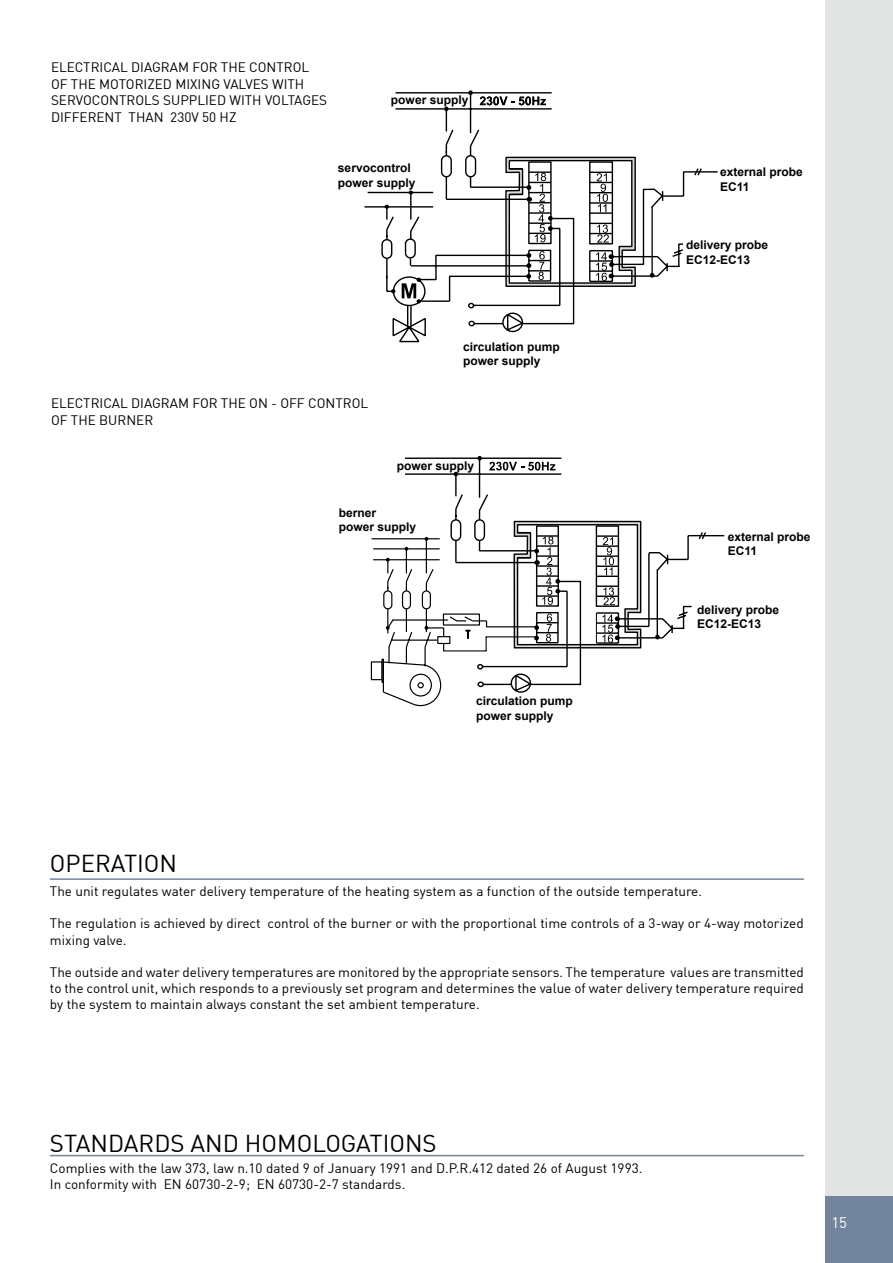
<style>
.page{position:relative;width:893px;height:1263px;background:#fff}
.page>*{position:absolute;margin:0;border:0;box-sizing:border-box;transform-origin:0 0}
.t1{font:24px "DIN";color:#000}
.t2{font:15px "DIN";color:#fff}
.t3{font:13.5px/16.2px "DIN";color:#000}
.t4{font:700 12px/14.4px "Arial";color:#000}
</style>
<div class="page">
<div style="left:825px;top:0;width:68px;height:1263px;background:#e3e4e4"></div>
<div style="left:825px;top:1196px;width:68px;height:67px;background:#72859d"></div>
<hr style="left:685px;top:171px;width:33px;height:2px;background:#000">
<svg style="left:364px;top:90px;width:339px;height:253px"></svg>
<hr style="left:690px;top:535px;width:34px;height:1px;background:#000">
<svg style="left:370px;top:456px;width:337px;height:251px"></svg>
<hr style="left:50px;top:878px;width:754px;height:2px;background:#72859d">
<hr style="left:50px;top:1155px;width:754px;height:1px;background:#72859d">
<p class="t3" style="left:51px;top:59px;width:260px">ELECTRICAL D IAGRAM FOR THE CONTROL of the</p>
<p class="t3" style="left:99px;top:76px;width:9px">motori</p>
<p class="t3" style="left:147px;top:76px;width:85px">zed mixING valves</p>
<p class="t3" style="left:272px;top:76px;width:19px">with</p>
<p class="t3" style="left:51px;top:92px;width:10px">servoco</p>
<p class="t3" style="left:109px;top:92px;width:19px">ntrols</p>
<p class="t3" style="left:163px;top:92px;width:9px">supplie</p>
<p class="t3" style="left:217px;top:92px;width:31px">d with</p>
<p class="t3" style="left:265px;top:92px;width:9px">volta</p>
<p class="t3" style="left:302px;top:92px;width:17px">ges</p>
<p class="t3" style="left:51px;top:109px;width:18px">differe</p>
<p class="t3" style="left:105px;top:109px;width:34px">nt tha</p>
<p class="t3" style="left:154px;top:109px;width:84px">n 230V 50 Hz</p>
<p class="t4" style="left:391px;top:93px;width:79px">power supply</p>
<p class="t4" style="left:338px;top:161px;width:79px">servocontrol power supply</p>
<p class="t4" style="left:463px;top:340px;width:98px">circulation pump power supply</p>
<p class="t3" style="left:51px;top:395px;width:17px">Electrical</p>
<p class="t3" style="left:131px;top:395px;width:40px">diagram</p>
<p class="t3" style="left:192px;top:395px;width:9px">for</p>
<p class="t3" style="left:221px;top:395px;width:9px">the</p>
<p class="t3" style="left:249px;top:395px;width:96px">ON - OFF control</p>
<p class="t3" style="left:51px;top:411px;width:29px">of the</p>
<p class="t3" style="left:99px;top:411px;width:46px">burner</p>
<p class="t4" style="left:397px;top:459px;width:79px">power supply</p>
<p class="t4" style="left:339px;top:506px;width:79px">berner<br>power supply</p>
<p class="t4" style="left:476px;top:694px;width:98px">circulation pump power supply</p>
<p class="t4" style="left:720px;top:165px;width:84px">external probe<br>EC11</p>
<p class="t4" style="left:686px;top:238px;width:84px">delivery probe<br>EC12-EC13</p>
<p class="t4" style="left:728px;top:530px;width:84px">external probe<br>EC11</p>
<p class="t4" style="left:697px;top:603px;width:84px">delivery probe<br>EC12-EC13</p>
<h1 class="t1" style="left:50px;top:849px;width:124px">OPERATION</h1>
<p class="t3" style="left:50px;top:883px;width:654px">The unit regulates water delivery temperature of the heating system as a function of the outside temperature.</p>
<p class="t3" style="left:50px;top:915px;width:755px">The regulation is achieved by direct control of the burner or with the proportional time controls of a 3-way or 4-way motorized mixing valve.</p>
<p class="t3" style="left:50px;top:964px;width:755px;text-align:justify">The outside and water delivery temperatures are monitored by the appropriate sensors. The temperature values are transmitted to the control unit, which responds to a previously set program and determines the value of water delivery temperature required by the system to maintain always constant the set ambient temperature.</p>
<h1 class="t1" style="left:50px;top:1128px;width:388px">STANDARDS AND HOMOLOGATIONS</h1>
<p class="t3" style="left:50px;top:1159px;width:594px">Complies with the law 373, law n.10 dated 9 of January 1991 and D.P.R.412 dated 26 of August 1993.<br>In conformity with EN 60730-2-9; EN 60730-2-7 standards.</p>
<p class="t2" style="left:831px;top:1213px;width:17px">15</p>
</div>
